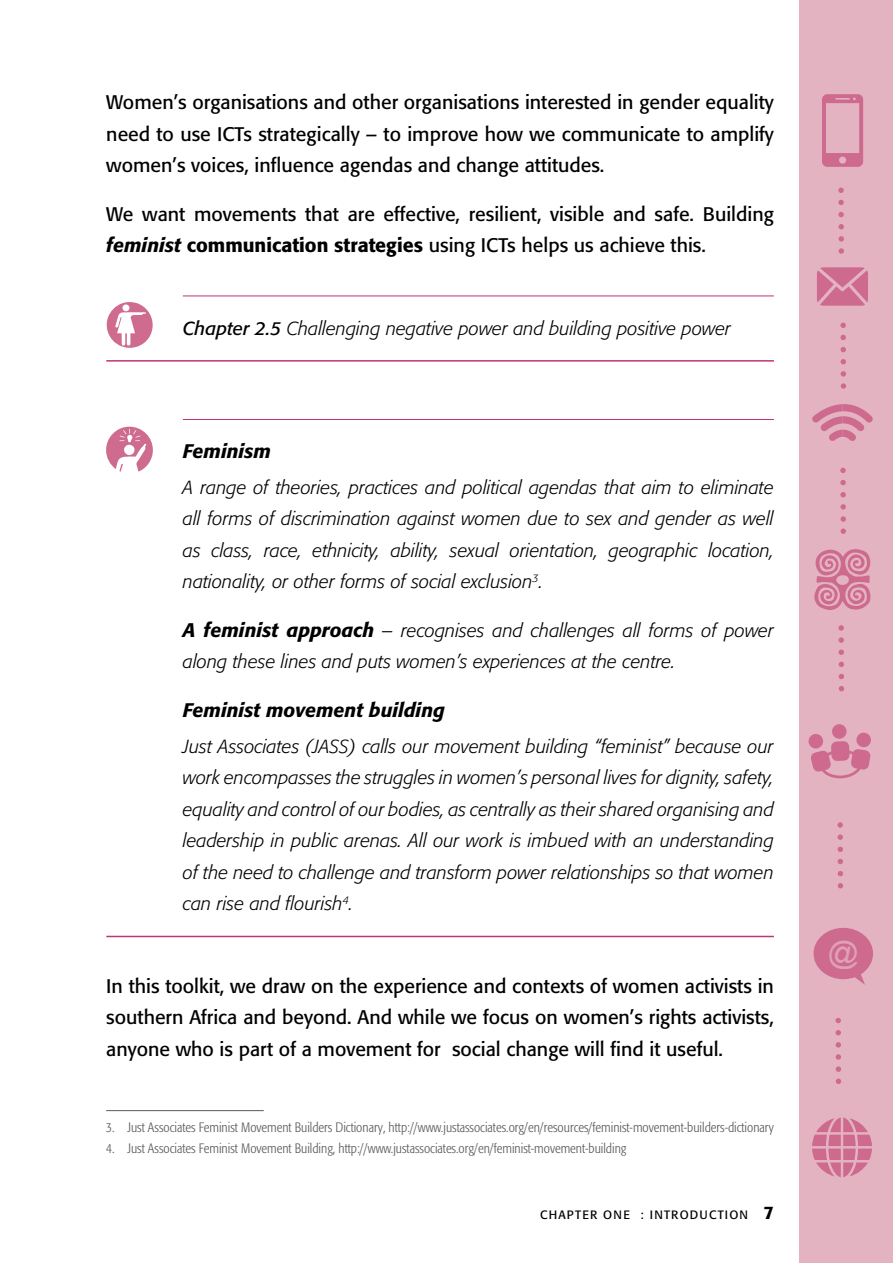
<style>
.page{position:relative;width:893px;height:1263px;background:#fff}
.page>*{position:absolute;margin:0;border:0;box-sizing:border-box;transform-origin:0 0}
.t1{font:30.45px "Arial";color:#fff}
.t2{font:19.5px/31.5px "Formata";color:#000;text-align:justify}
.t3{font:italic 500 19.5px "Formata";color:#000}
.t4{font:italic 300 18.75px/31.5px "Formata";color:#000;text-align:justify}
.t5{font:300 condensed 13.5px "Formata";color:#58595b}
.t6{font:12px "Formata";letter-spacing:.1em;color:#000}
.s1{font-weight:500;font-style:italic}
.s2{font-weight:500}
.s3{font-weight:400}
.s4{font-weight:500;font-size:19.5px}
.s5{font-weight:500;font-size:18px}
</style>
<div class="page">
<div style="left:799px;top:0;width:94px;height:1263px;background:#e3b3c2"></div>
<svg style="left:822px;top:94px;width:41px;height:73px"></svg>
<svg style="left:817px;top:267px;width:51px;height:39px"></svg>
<svg style="left:812px;top:404px;width:61px;height:37px"></svg>
<div style="left:832px;top:724px;width:15px;height:15px;background:#ce6a8e;border-radius:50%"></div>
<div style="left:808px;top:734px;width:15px;height:15px;background:#ce6a8e;border-radius:50%"></div>
<svg style="left:810px;top:741px;width:61px;height:37px"></svg>
<div style="left:856px;top:732px;width:15px;height:15px;background:#ce6a8e;border-radius:50%"></div>
<svg style="left:813px;top:928px;width:60px;height:57px"></svg>
<svg style="left:812px;top:1117px;width:60px;height:60px"></svg>
<svg style="left:838px;top:188px;width:6px;height:5px"></svg>
<svg style="left:838px;top:200px;width:6px;height:5px"></svg>
<svg style="left:838px;top:212px;width:6px;height:5px"></svg>
<svg style="left:838px;top:224px;width:6px;height:5px"></svg>
<svg style="left:838px;top:236px;width:6px;height:6px"></svg>
<svg style="left:839px;top:248px;width:5px;height:6px"></svg>
<svg style="left:840px;top:323px;width:6px;height:5px"></svg>
<svg style="left:840px;top:335px;width:6px;height:5px"></svg>
<svg style="left:840px;top:347px;width:6px;height:5px"></svg>
<svg style="left:841px;top:359px;width:5px;height:5px"></svg>
<svg style="left:841px;top:371px;width:5px;height:6px"></svg>
<svg style="left:841px;top:383px;width:5px;height:6px"></svg>
<svg style="left:840px;top:468px;width:6px;height:5px"></svg>
<svg style="left:840px;top:480px;width:6px;height:5px"></svg>
<svg style="left:840px;top:492px;width:6px;height:5px"></svg>
<svg style="left:840px;top:504px;width:6px;height:6px"></svg>
<svg style="left:840px;top:516px;width:6px;height:6px"></svg>
<svg style="left:841px;top:528px;width:5px;height:6px"></svg>
<svg style="left:838px;top:625px;width:6px;height:6px"></svg>
<svg style="left:838px;top:637px;width:6px;height:6px"></svg>
<svg style="left:839px;top:649px;width:5px;height:6px"></svg>
<svg style="left:839px;top:662px;width:5px;height:5px"></svg>
<svg style="left:839px;top:674px;width:5px;height:5px"></svg>
<svg style="left:839px;top:686px;width:5px;height:5px"></svg>
<svg style="left:837px;top:822px;width:6px;height:6px"></svg>
<svg style="left:837px;top:834px;width:6px;height:6px"></svg>
<svg style="left:838px;top:847px;width:5px;height:5px"></svg>
<svg style="left:838px;top:859px;width:5px;height:5px"></svg>
<svg style="left:838px;top:871px;width:5px;height:5px"></svg>
<svg style="left:838px;top:883px;width:5px;height:5px"></svg>
<svg style="left:835px;top:1018px;width:6px;height:5px"></svg>
<svg style="left:835px;top:1030px;width:6px;height:5px"></svg>
<svg style="left:836px;top:1042px;width:5px;height:5px"></svg>
<svg style="left:836px;top:1054px;width:5px;height:6px"></svg>
<svg style="left:836px;top:1066px;width:5px;height:6px"></svg>
<svg style="left:836px;top:1078px;width:5px;height:6px"></svg>
<svg style="left:814px;top:549px;width:57px;height:61px"></svg>
<hr style="left:183px;top:296px;width:591px;height:1px;background:#c23373">
<hr style="left:106px;top:360px;width:668px;height:2px;background:#c23373">
<hr style="left:183px;top:419px;width:591px;height:1px;background:#c23373">
<hr style="left:106px;top:936px;width:668px;height:1px;background:#c23373">
<img style="left:106px;top:427px;width:47px;height:45px">
<img style="left:106px;top:302px;width:47px;height:46px">
<hr style="left:106px;top:1110px;width:158px;height:1px;background:#58595b">
<p class="t2" style="left:106px;top:86px;width:669px">Women’s organisations and other organisations interested in gender equality need to use ICTs strategically – to improve how we communicate to amplify women’s voices, influence agendas and change attitudes.</p>
<p class="t2" style="left:106px;top:198px;width:669px">We want movements that are effective, resilient, visible and safe. Building <span class="s1">feminist</span> <span class="s2">communication strategies</span> using ICTs helps us achieve this.</p>
<p class="t4" style="left:183px;top:312px;width:550px"><span class="s3">Chapter 2.5</span> Challenging negative power and building positive power</p>
<p class="t3" style="left:183px;top:439px;width:90px">Feminism</p>
<p class="t4" style="left:183px;top:472px;width:593px">A range of theories, practices and political agendas that aim to eliminate all forms of discrimination against women due to sex and gender as well as class, race, ethnicity, ability, sexual orientation, geographic location, nationality, or other forms of social exclusion<sup>3</sup>.</p>
<p class="t4" style="left:183px;top:615px;width:593px"><span class="s4">A feminist approach</span> – recognises and challenges all forms of power along these lines and puts women’s experiences at the centre.</p>
<p class="t3" style="left:183px;top:698px;width:264px">Feminist movement building</p>
<p class="t4" style="left:183px;top:730px;width:592px">Just Associates (JASS) calls our movement building “feminist” because our work encompasses the struggles in women’s personal lives for dignity, safety, equality and control of our bodies, as centrally as their shared organising and leadership in public arenas. All our work is imbued with an understanding of the need to challenge and transform power relationships so that women can rise and flourish<sup>4</sup>.</p>
<p class="t2" style="left:106px;top:970px;width:669px">In this toolkit, we draw on the experience and contexts of women activists in southern Africa and beyond. And while we focus on women’s rights activists, anyone who is part of a movement for social change will find it useful.</p>
<p class="t5" style="left:106px;top:1119px;width:669px">3. Just Associates Feminist Movement Builders Dictionary, http://www.justassociates.org/en/resources/feminist-movement-builders-dictionary</p>
<p class="t5" style="left:106px;top:1140px;width:522px">4. Just Associates Feminist Movement Building, http://www.justassociates.org/en/feminist-movement-building</p>
<p class="t6" style="left:540px;top:1207px;width:10px">cha</p>
<p class="t6" style="left:567px;top:1207px;width:91px">pter on e : int</p>
<p class="t6" style="left:671px;top:1207px;width:37px">roducti</p>
<p class="t6" style="left:729px;top:1207px;width:46px">on <span class="s5">7</span></p>
<h1 class="t1" style="left:827px;top:932px;width:32px">@</h1>
</div>
